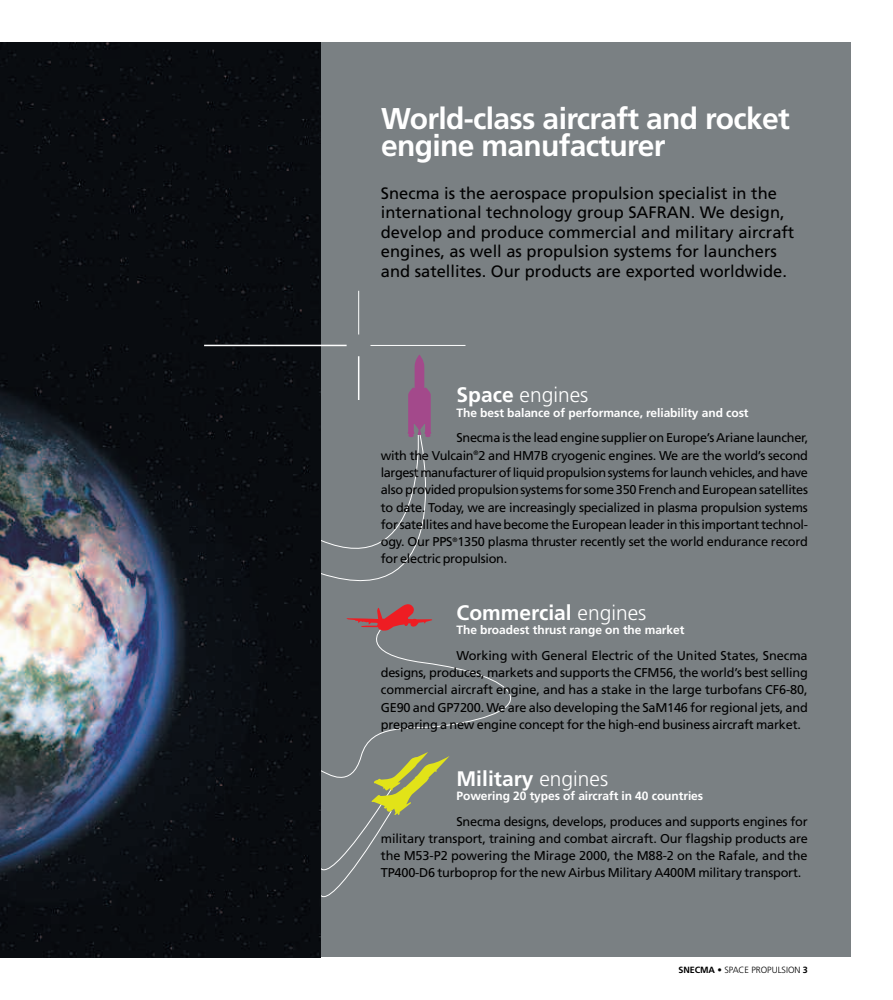
<style>
.page{position:relative;width:893px;height:1000px;background:#fff}
.page>*{position:absolute;margin:0;border:0;box-sizing:border-box;transform-origin:0 0}
.t1{font:700 30px/27px "Frutiger";letter-spacing:-.02em;color:#fff}
.t2{font:700 21px "Frutiger";color:#fff}
.t3{font:300 21px "Frutiger";color:#fff}
.t4{font:16.5px/19.5px "Frutiger";color:#000}
.t5{font:12.75px/17.2px "Frutiger";letter-spacing:-.015em;color:#000;text-align:justify}
.t6{font:700 12px "Frutiger";letter-spacing:-.005em;color:#fff}
.t7{font:300 9px "Frutiger";letter-spacing:-.005em;color:#000}
.s1{font-weight:700}
.s2{font-weight:300}
</style>
<div class="page">
<div style="left:320px;top:43px;width:530px;height:914px;background:#7a8083"></div>
<svg style="left:320px;top:630px;width:191px;height:121px"></svg>
<svg style="left:320px;top:751px;width:129px;height:159px"></svg>
<svg style="left:320px;top:354px;width:112px;height:276px"></svg>
<img style="left:0;top:43px;width:320px;height:914px">
<hr style="left:358px;top:291px;width:1px;height:43px;background:#fff">
<hr style="left:358px;top:356px;width:1px;height:44px;background:#fff">
<hr style="left:204px;top:344px;width:143px;height:2px;background:#fff">
<hr style="left:370px;top:345px;width:95px;height:1px;background:#fff">
<h1 class="t1" style="left:381px;top:107px;width:410px">World-class aircraft and rocket engine manufacturer</h1>
<p class="t4" style="left:381px;top:184px;width:415px">Snecma is the aerospace propulsion specialist in the international technology group SAFRAN. We design, develop and produce commercial and military aircraft engines, as well as propulsion systems for launchers and satellites. Our products are exported worldwide.</p>
<h2 class="t3" style="left:456px;top:386px;width:133px"><span class="s1">Space</span> engines</h2>
<p class="t6" style="left:456px;top:407px;width:294px">The best balance of performance, reliability and cost</p>
<p class="t5" style="left:381px;top:430px;width:429px;text-indent:76px">Snecma is the lead engine supplier on Europe’s Ariane launcher, with the Vulcain<sup>®</sup>2 and HM7B cryogenic engines. We are the world’s second largest manufacturer of liquid propulsion systems for launch vehicles, and have also provided propulsion systems for some 350 French and European satellites to date. Today, we are increasingly specialized in plasma propulsion systems for satellites and have become the European leader in this important technol&shy;ogy. Our PPS<sup>®</sup>1350 plasma thruster recently set the world endurance record for electric propulsion.</p>
<h2 class="t2" style="left:457px;top:604px;width:191px">Commercial <span class="s2">engines</span></h2>
<p class="t6" style="left:457px;top:625px;width:229px">The broadest thrust range on the market</p>
<p class="t5" style="left:381px;top:647px;width:428px;text-indent:76px">Working with General Electric of the United States, Snecma designs, produces, markets and supports the CFM56, the world’s best selling commercial aircraft engine, and has a stake in the large turbofans CF6-80, GE90 and GP7200. We are also developing the SaM146 for regional jets, and preparing a new engine concept for the high-end business aircraft market.</p>
<h2 class="t2" style="left:456px;top:769px;width:153px">Military <span class="s2">engines</span></h2>
<p class="t6" style="left:456px;top:790px;width:248px">Powering 20 types of aircraft in 40 countries</p>
<p class="t5" style="left:381px;top:813px;width:429px;text-indent:76px">Snecma designs, develops, produces and supports engines for military transport, training and combat aircraft. Our flagship products are the M53-P2 powering the Mirage 2000, the M88-2 on the Rafale, and the TP400-D6 turboprop for the new Airbus Military A400M military transport.</p>
<p class="t7" style="left:678px;top:965px;width:131px"><span class="s1">SNECMA •</span> SPACE PROPULSION <span class="s1">3</span></p>
</div>
